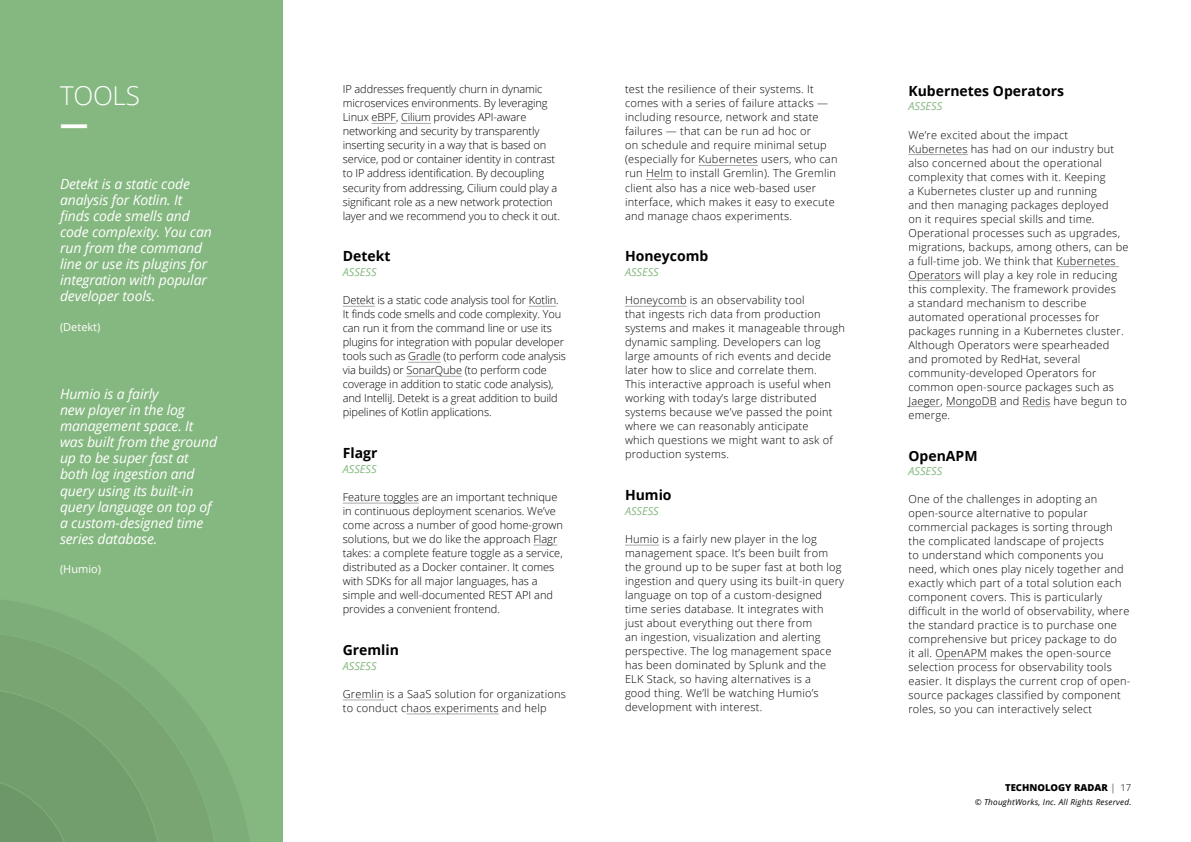
<style>
.page{position:relative;width:1191px;height:842px;background:#fff}
.page>*{position:absolute;margin:0;border:0;box-sizing:border-box;transform-origin:0 0}
.t1{font:800 28px "Open Sans";color:#fff}
.t2{font:300 26px "Open Sans";letter-spacing:-.01em;color:#fff}
.t3{font:italic 14px/16px "Open Sans";letter-spacing:-.01em;color:#fff}
.t4{font:700 14px "Open Sans";color:#000}
.t5{font:300 11px/14px "Open Sans";letter-spacing:.02em;color:#000}
.t6{font:300 11px/14px "Open Sans";letter-spacing:-.01em;color:#000}
.t7{font:300 11px/14px "Open Sans";color:#000}
.t8{font:italic 11px "Open Sans";color:#85b880}
.t9{font:11px "Open Sans";color:#fff}
.t10{font:800 9.5px "Open Sans";color:#000}
.t11{font:italic 8.2px "Open Sans";letter-spacing:.025em;color:#000}
.s1{font-weight:300}
</style>
<div class="page">
<hr style="left:698px;top:165px;width:60px;height:1px;background:#a7a9ac">
<svg style="left:646px;top:179px;width:27px;height:1px"></svg>
<hr style="left:625px;top:306px;width:62px;height:1px;background:#a7a9ac">
<hr style="left:625px;top:545px;width:34px;height:1px;background:#a7a9ac">
<hr style="left:908px;top:154px;width:59px;height:1px;background:#a7a9ac">
<hr style="left:1056px;top:266px;width:63px;height:1px;background:#a7a9ac">
<hr style="left:908px;top:280px;width:53px;height:1px;background:#a7a9ac">
<hr style="left:908px;top:406px;width:32px;height:1px;background:#a7a9ac">
<hr style="left:946px;top:406px;width:51px;height:1px;background:#a7a9ac">
<svg style="left:1022px;top:406px;width:28px;height:1px"></svg>
<hr style="left:935px;top:659px;width:52px;height:1px;background:#a7a9ac">
<svg style="left:371px;top:123px;width:25px;height:1px"></svg>
<hr style="left:401px;top:123px;width:30px;height:1px;background:#a7a9ac">
<hr style="left:343px;top:306px;width:32px;height:1px;background:#a7a9ac">
<svg style="left:529px;top:306px;width:27px;height:1px"></svg>
<hr style="left:408px;top:362px;width:33px;height:1px;background:#a7a9ac">
<hr style="left:406px;top:376px;width:56px;height:1px;background:#a7a9ac">
<hr style="left:343px;top:503px;width:76px;height:1px;background:#a7a9ac">
<svg style="left:533px;top:545px;width:24px;height:1px"></svg>
<hr style="left:343px;top:700px;width:41px;height:1px;background:#a7a9ac">
<hr style="left:406px;top:714px;width:93px;height:1px;background:#a7a9ac">
<div style="left:0;top:0;width:283px;height:842px;background:#85b880"></div>
<svg style="left:0;top:600px;width:249px;height:242px"></svg>
<svg style="left:0;top:631px;width:219px;height:211px;fill:#7dad78"></svg>
<div style="left:0;top:687px;width:163px;height:155px;background:#729e6e"></div>
<h2 class="t2" style="left:60px;top:78px;width:81px">TOOLS</h2>
<h1 class="t1" style="left:60px;top:103px;width:29px">—</h1>
<p class="t3" style="left:60px;top:176px;width:153px">Detekt is a static code analysis for Kotlin. It finds code smells and code complexity. You can run from the command line or use its plugins for integration with popular developer tools.</p>
<p class="t9" style="left:60px;top:320px;width:42px">(Detekt)</p>
<p class="t3" style="left:60px;top:386px;width:159px">Humio is a fairly<br>new player in the log management space. It was built from the ground up to be super fast at both log ingestion and query using its built-in query language on top of a custom-designed time series database.</p>
<p class="t9" style="left:60px;top:562px;width:43px">(Humio)</p>
<p class="t6" style="left:343px;top:82px;width:219px">IP addresses frequently churn in dynamic microservices environments. By leveraging Linux eBPF, Cilium provides API-aware networking and security by transparently inserting security in a way that is based on service, pod or container identity in contrast to IP address identification. By decoupling security from addressing, Cilium could play a significant role as a new network protection layer and we recommend you to check it out.</p>
<p class="t4" style="left:343px;top:246px;width:49px">Detekt</p>
<p class="t8" style="left:343px;top:264px;width:35px">ASSESS</p>
<p class="t6" style="left:343px;top:293px;width:225px">Detekt is a static code analysis tool for Kotlin.<br>It finds code smells and code complexity. You can run it from the command line or use its plugins for integration with popular developer tools such as Gradle (to perform code analysis via builds) or SonarQube (to perform code coverage in addition to static code analysis), and IntelliJ. Detekt is a great addition to build pipelines of Kotlin applications.</p>
<p class="t4" style="left:343px;top:443px;width:36px">Flagr</p>
<p class="t8" style="left:343px;top:461px;width:35px">ASSESS</p>
<p class="t7" style="left:343px;top:490px;width:222px">Feature toggles are an important technique in continuous deployment scenarios. We’ve come across a number of good home-grown solutions, but we do like the approach Flagr takes: a complete feature toggle as a service, distributed as a Docker container. It comes with SDKs for all major languages, has a simple and well-documented REST API and provides a convenient frontend.</p>
<p class="t4" style="left:343px;top:640px;width:58px">Gremlin</p>
<p class="t8" style="left:343px;top:658px;width:35px">ASSESS</p>
<p class="t5" style="left:343px;top:687px;width:225px">Gremlin is a SaaS solution for organizations to conduct chaos experiments and help</p>
<p class="t5" style="left:625px;top:82px;width:214px">test the resilience of their systems. It comes with a series of failure attacks — including resource, network and state failures — that can be run ad hoc or<br>on schedule and require minimal setup (especially for Kubernetes users, who can run Helm to install Gremlin). The Gremlin client also has a nice web-based user interface, which makes it easy to execute and manage chaos experiments.</p>
<p class="t4" style="left:625px;top:246px;width:85px">Honeycomb</p>
<p class="t8" style="left:625px;top:264px;width:35px">ASSESS</p>
<p class="t5" style="left:625px;top:293px;width:221px">Honeycomb is an observability tool<br>that ingests rich data from production systems and makes it manageable through dynamic sampling. Developers can log large amounts of rich events and decide later how to slice and correlate them.<br>This interactive approach is useful when working with today’s large distributed systems because we’ve passed the point where we can reasonably anticipate<br>which questions we might want to ask of production systems.</p>
<p class="t4" style="left:625px;top:485px;width:48px">Humio</p>
<p class="t8" style="left:625px;top:503px;width:35px">ASSESS</p>
<p class="t5" style="left:625px;top:532px;width:221px">Humio is a fairly new player in the log management space. It’s been built from the ground up to be super fast at both log ingestion and query using its built-in query language on top of a custom-designed time series database. It integrates with just about everything out there from<br>an ingestion, visualization and alerting perspective. The log management space has been dominated by Splunk and the ELK Stack, so having alternatives is a<br>good thing. We’ll be watching Humio’s development with interest.</p>
<p class="t4" style="left:908px;top:81px;width:157px">Kubernetes Operators</p>
<p class="t8" style="left:908px;top:99px;width:35px">ASSESS</p>
<p class="t5" style="left:908px;top:127px;width:222px">We’re excited about the impact Kubernetes has had on our industry but also concerned about the operational complexity that comes with it. Keeping<br>a Kubernetes cluster up and running<br>and then managing packages deployed<br>on it requires special skills and time.<br>Operational processes such as upgrades, migrations, backups, among others, can be a full-time job. We think that Kubernetes Operators will play a key role in reducing this complexity. The framework provides<br>a standard mechanism to describe automated operational processes for packages running in a Kubernetes cluster.<br>Although Operators were spearheaded and promoted by RedHat, several community-developed Operators for common open-source packages such as Jaeger, MongoDB and Redis have begun to emerge.</p>
<p class="t4" style="left:908px;top:446px;width:71px">OpenAPM</p>
<p class="t8" style="left:908px;top:463px;width:35px">ASSESS</p>
<p class="t5" style="left:908px;top:492px;width:223px">One of the challenges in adopting an open-source alternative to popular commercial packages is sorting through the complicated landscape of projects<br>to understand which components you need, which ones play nicely together and exactly which part of a total solution each component covers. This is particularly difficult in the world of observability, where the standard practice is to purchase one comprehensive but pricey package to do<br>it all. OpenAPM makes the open-source selection process for observability tools easier. It displays the current crop of open&shy;source packages classified by component roles, so you can interactively select</p>
<p class="t10" style="left:1005px;top:780px;width:128px">TECHNOLOGY RADAR <span class="s1">| 17</span></p>
<p class="t11" style="left:974px;top:797px;width:158px">© ThoughtWorks, Inc. All Rights Reserved.</p>
</div>
